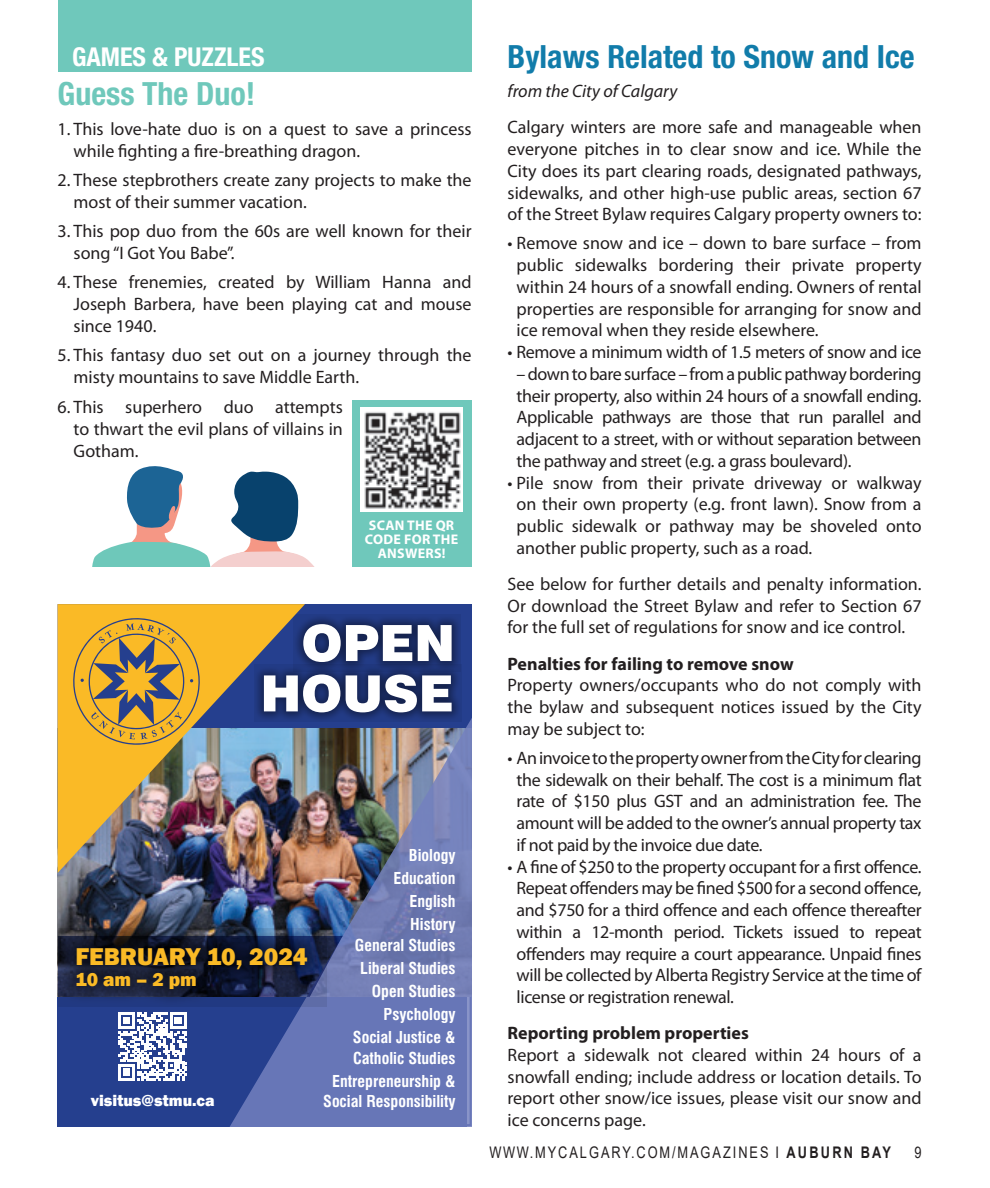
<style>
.page{position:relative;width:990px;height:1188px;background:#fff}
.page>*{position:absolute;margin:0;border:0;box-sizing:border-box;transform-origin:0 0}
.In_Around_title{font:700 condensed 32px "Helvetica Neue LT Std";color:#117caa}
.In_Around_title-2{font:700 condensed 32px "Helvetica Neue LT Std";color:#6fc8bb}
.t1{font:700 condensed 26px "Helvetica Neue LT Std";color:#fff}
.t2{font:800 25px "Franklin Gothic";color:#faba26}
.t3{font:800 19.6px "Franklin Gothic";color:#faba26}
.Body_text{font:18px/21.8px "Myriad Pro";color:#231f20;text-align:justify}
.Body_text-2{font:700 18px "Myriad Pro";color:#231f20}
.Body_text-3{font:18px "Myriad Pro";letter-spacing:-.02em;color:#231f20}
.Body_text-4{font:italic 18px "Myriad Pro";color:#231f20}
.t4{font:800 16.2px "Franklin Gothic";color:#fff}
.t5{font:700 condensed 16px/23.2px "Swiss 721 BT";color:#fff;text-align:right}
.t6{font:16px "Arial";letter-spacing:.155em;color:#231f20;scale:.8 1}
.Library_subhead{font:700 14px/14px "Myriad Pro";letter-spacing:.02em;color:#fff;text-align:center}
.s1{font-weight:700}
</style>
<div class="page">
<div style="left:58px;top:604px;width:414px;height:129px;background:#253f8e"></div>
<img style="left:58px;top:873px;width:171px;height:56px">
<div style="left:58px;top:997px;width:409px;height:129px;background:#253f8e"></div>
<svg style="left:118px;top:1012px;width:69px;height:69px"></svg>
<svg style="left:305px;top:616px;width:156px;height:49px"></svg>
<svg style="left:305px;top:624px;width:147px;height:38px"></svg>
<svg style="left:305px;top:665px;width:156px;height:45px;fill:#1d3271"></svg>
<svg style="left:305px;top:675px;width:147px;height:35px"></svg>
<img style="left:229px;top:710px;width:243px;height:416px">
<img style="left:58px;top:604px;width:247px;height:269px">
<svg style="left:71px;top:613px;width:134px;height:135px"></svg>
<svg style="left:326px;top:936px;width:17px;height:61px"></svg>
<svg style="left:58px;top:929px;width:268px;height:78px"></svg>
<div style="left:58px;top:0;width:414px;height:72px;background:#6fc8bb"></div>
<svg style="left:92px;top:466px;width:223px;height:101px"></svg>
<div style="left:352px;top:401px;width:120px;height:166px;background:#6fc8bb"></div>
<img style="left:360px;top:408px;width:103px;height:103px">
<p class="t1" style="left:72px;top:41px;width:194px">GAMES &amp; PUZZLES</p>
<p class="In_Around_title-2" style="left:58px;top:75px;width:199px">Guess The Duo!</p>
<p class="Body_text" style="left:74px;top:117px;width:400px;text-indent:-16px">1. This love-hate duo is on a quest to save a princess while fighting a fire-breathing dragon.</p>
<p class="Body_text" style="left:74px;top:169px;width:399px;text-indent:-16px">2. These stepbrothers create zany projects to make the most of their summer vacation.</p>
<p class="Body_text" style="left:74px;top:220px;width:400px;text-indent:-16px">3. This pop duo from the 60s are well known for their song “I Got You Babe”.</p>
<p class="Body_text" style="left:74px;top:271px;width:399px;text-indent:-16px">4. These frenemies, created by William Hanna and Joseph Barbera, have been playing cat and mouse since 1940.</p>
<p class="Body_text" style="left:74px;top:344px;width:399px;text-indent:-16px">5. This fantasy duo set out on a journey through the misty mountains to save Middle Earth.</p>
<p class="Body_text" style="left:74px;top:395px;width:271px;text-indent:-16px">6. This superhero duo attempts to thwart the evil plans of villains in Gotham.</p>
<p class="Library_subhead" style="left:365px;top:518px;width:95px">SCAN THE QR<br>CODE FOR THE<br>ANSWERS!</p>
<p class="t2" style="left:76px;top:940px;width:234px">FEBRUARY 10, 2024</p>
<p class="t3" style="left:76px;top:966px;width:123px">10 am – 2 pm</p>
<p class="t4" style="left:91px;top:1090px;width:125px">visitus@stmu.ca</p>
<p class="t5" style="left:394px;top:843px;width:64px">Biology<br>Education<br>English<br>History</p>
<p class="t5" style="left:353px;top:933px;width:104px">General Studies<br>Liberal Studies<br>Open Studies<br>Psychology<br>Social Justice &amp;</p>
<p class="t5" style="left:332px;top:1046px;width:125px">Catholic Studies<br>Entrepreneurship &amp;</p>
<p class="t5" style="left:323px;top:1090px;width:134px">Social Responsibility</p>
<p class="In_Around_title" style="left:508px;top:38px;width:409px">Bylaws Related to Snow and Ice</p>
<p class="Body_text-4" style="left:508px;top:80px;width:171px">from the City of Calgary</p>
<p class="Body_text" style="left:508px;top:116px;width:416px">Calgary winters are more safe and manageable when everyone pitches in to clear snow and ice. While the City does its part clearing roads, designated pathways, sidewalks, and other high-use public areas, section 67 of the Street Bylaw requires Calgary property owners to:</p>
<p class="Body_text" style="left:517px;top:232px;width:407px;text-indent:-9px">• Remove snow and ice – down to bare surface – from public sidewalks bordering their private property within 24 hours of a snowfall ending. Owners of rental properties are responsible for arranging for snow and ice removal when they reside elsewhere.</p>
<p class="Body_text-3" style="left:508px;top:341px;width:416px">• Remove a minimum width of 1.5 meters of snow and ice</p>
<p class="Body_text" style="left:517px;top:363px;width:406px">– down to bare surface – from a public pathway bordering their property, also within 24 hours of a snowfall ending.<br>Applicable pathways are those that run parallel and adjacent to a street, with or without separation between the pathway and street (e.g. a grass boulevard).</p>
<p class="Body_text" style="left:517px;top:471px;width:407px;text-indent:-9px">• Pile snow from their private driveway or walkway on their own property (e.g. front lawn). Snow from a public sidewalk or pathway may be shoveled onto another public property, such as a road.</p>
<p class="Body_text" style="left:508px;top:573px;width:416px">See below for further details and penalty information.<br>Or download the Street Bylaw and refer to Section 67 for the full set of regulations for snow and ice control.</p>
<p class="Body_text-2" style="left:508px;top:652px;width:288px">Penalties for failing to remove snow</p>
<p class="Body_text" style="left:508px;top:674px;width:415px">Property owners/occupants who do not comply with the bylaw and subsequent notices issued by the City may be subject to:</p>
<p class="Body_text" style="left:517px;top:747px;width:407px;text-indent:-9px">• An invoice to the property owner from the City for clearing the sidewalk on their behalf. The cost is a minimum flat rate of $150 plus GST and an administration fee. The amount will be added to the owner’s annual property tax if not paid by the invoice due date.</p>
<p class="Body_text" style="left:517px;top:855px;width:407px;text-indent:-9px">• A fine of $250 to the property occupant for a first offence.<br>Repeat offenders may be fined $500 for a second offence, and $750 for a third offence and each offence thereafter within a 12-month period. Tickets issued to repeat offenders may require a court appearance. Unpaid fines will be collected by Alberta Registry Service at the time of license or registration renewal.</p>
<p class="Body_text-2" style="left:508px;top:1021px;width:243px">Reporting problem properties</p>
<p class="Body_text" style="left:508px;top:1044px;width:415px">Report a sidewalk not cleared within 24 hours of a snowfall ending; include address or location details. To report other snow/ice issues, please visit our snow and ice concerns page.</p>
<p class="t6" style="left:490px;top:1141px;width:503px">WWW.MYCALGARY.COM/MAGAZINES I <span class="s1">AUBURN BAY</span></p>
<p class="t6" style="left:914px;top:1141px;width:10px">9</p>
</div>
